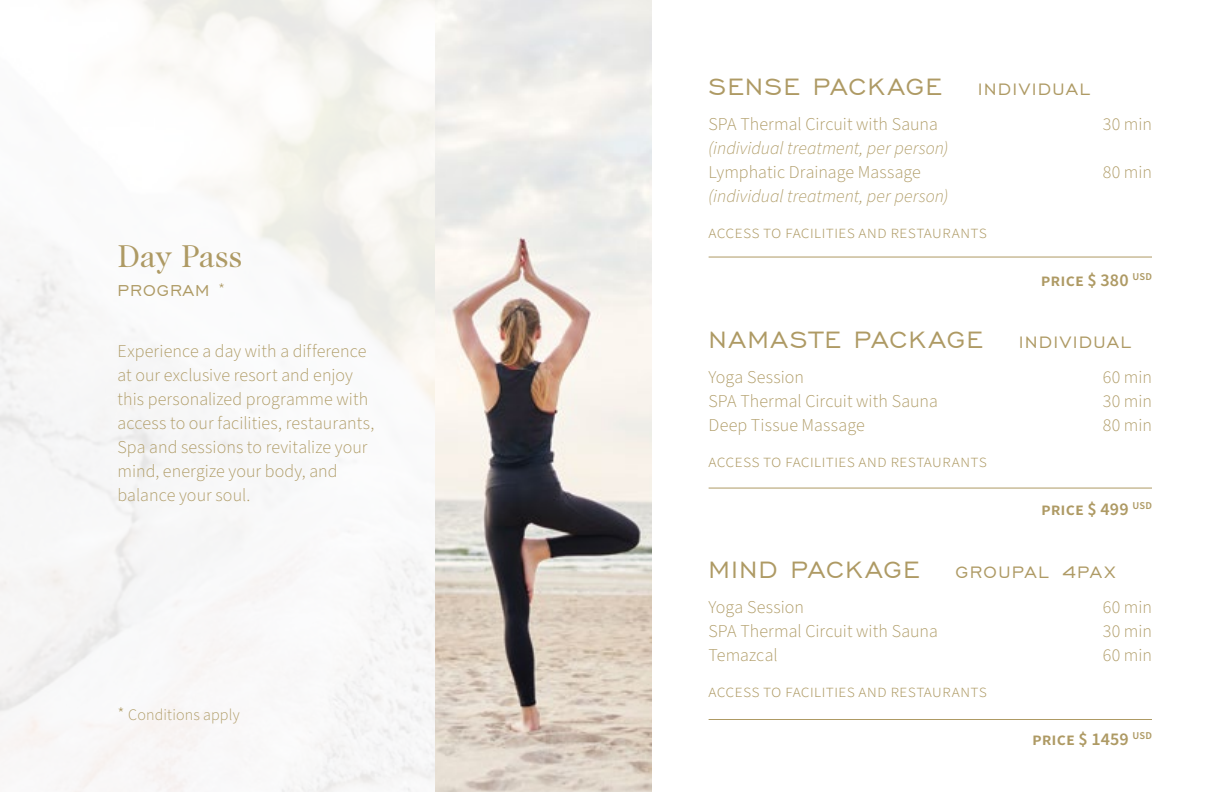
<style>
.page{position:relative;width:1224px;height:792px;background:#fff}
.page>*{position:absolute;margin:0;border:0;box-sizing:border-box;transform-origin:0 0}
.t1{font:32px "Caslon 224 Std";color:#ae9a64}
.t2{font:30px "Engravers Gothic BT";letter-spacing:.035em;color:#ae9a64}
.t3{font:20px "Engravers Gothic BT";letter-spacing:.05em;color:#ae9a64}
.t4{font:300 18px/24px "Source Sans Pro";letter-spacing:.005em;color:#ae9a64}
.t5{font:italic 300 18px "Source Sans Pro";letter-spacing:.005em;color:#ae9a64}
.t6{font:600 18px "Source Sans Pro";letter-spacing:.01em;color:#ae9a64}
.t7{font:300 16px "Source Sans Pro";letter-spacing:.005em;color:#ae9a64}
.s1{font-family:"Source Sans Pro";font-weight:300;font-size:18px}
.s2{font-size:18px}
.s3{font-size:21px}
.s4{font-size:22px}
</style>
<div class="page">
<img style="left:0;top:0;width:652px;height:792px">
<hr style="left:709px;top:257px;width:443px;height:1px;background:#ae9a64">
<hr style="left:709px;top:488px;width:443px;height:1px;background:#ae9a64">
<hr style="left:709px;top:719px;width:443px;height:1px;background:#ae9a64">
<h1 class="t1" style="left:117px;top:237px;width:127px">Day Pass</h1>
<p class="t3" style="left:117px;top:280px;width:109px">PROGRAM <span class="s1">*</span></p>
<p class="t4" style="left:117px;top:339px;width:258px">Experience a day with a difference at our exclusive resort and enjoy this personalized programme with access to our facilities, restaurants,<br>Spa and sessions to revitalize your mind, energize your body, and balance your soul.</p>
<p class="t7" style="left:117px;top:704px;width:124px"><span class="s2">*</span> Conditions apply</p>
<h2 class="t2" style="left:709px;top:70px;width:383px">SENSE PACKAGE <span class="s3">individual</span></h2>
<p class="t4" style="left:709px;top:113px;width:231px">SPA Thermal Circuit with Sauna</p>
<p class="t4" style="left:1103px;top:113px;width:51px">30 min</p>
<p class="t5" style="left:709px;top:136px;width:241px">(individual treatment, per person)</p>
<p class="t4" style="left:709px;top:161px;width:214px">Lymphatic Drainage Massage</p>
<p class="t4" style="left:1103px;top:161px;width:51px">80 min</p>
<p class="t5" style="left:709px;top:184px;width:241px">(individual treatment, per person)</p>
<p class="t4" style="left:709px;top:221px;width:280px">access to facilities and restaurants</p>
<p class="t6" style="left:1041px;top:268px;width:113px">price $ 380 <sup>USD</sup></p>
<h2 class="t2" style="left:709px;top:323px;width:424px">NAMASTE PACKAGE <span class="s3">individual</span></h2>
<p class="t4" style="left:709px;top:366px;width:97px">Yoga Session</p>
<p class="t4" style="left:1103px;top:366px;width:51px">60 min</p>
<p class="t4" style="left:709px;top:390px;width:231px">SPA Thermal Circuit with Sauna</p>
<p class="t4" style="left:1103px;top:390px;width:51px">30 min</p>
<p class="t4" style="left:709px;top:414px;width:158px">Deep Tissue Massage</p>
<p class="t4" style="left:1103px;top:414px;width:51px">80 min</p>
<p class="t4" style="left:709px;top:450px;width:280px">access to facilities and restaurants</p>
<p class="t6" style="left:1041px;top:497px;width:112px">price $ 499 <sup>USD</sup></p>
<h2 class="t2" style="left:709px;top:553px;width:409px">MIND PACKAGE <span class="s3">groupal</span> <span class="s4">4</span><span class="s3">pax</span></h2>
<p class="t4" style="left:709px;top:595px;width:97px">Yoga Session</p>
<p class="t4" style="left:1103px;top:595px;width:51px">60 min</p>
<p class="t4" style="left:709px;top:619px;width:231px">SPA Thermal Circuit with Sauna</p>
<p class="t4" style="left:1103px;top:619px;width:51px">30 min</p>
<p class="t4" style="left:709px;top:643px;width:71px">Temazcal</p>
<p class="t4" style="left:1103px;top:643px;width:51px">60 min</p>
<p class="t4" style="left:709px;top:679px;width:280px">access to facilities and restaurants</p>
<p class="t6" style="left:1032px;top:727px;width:121px">price $ 1459 <sup>USD</sup></p>
</div>
